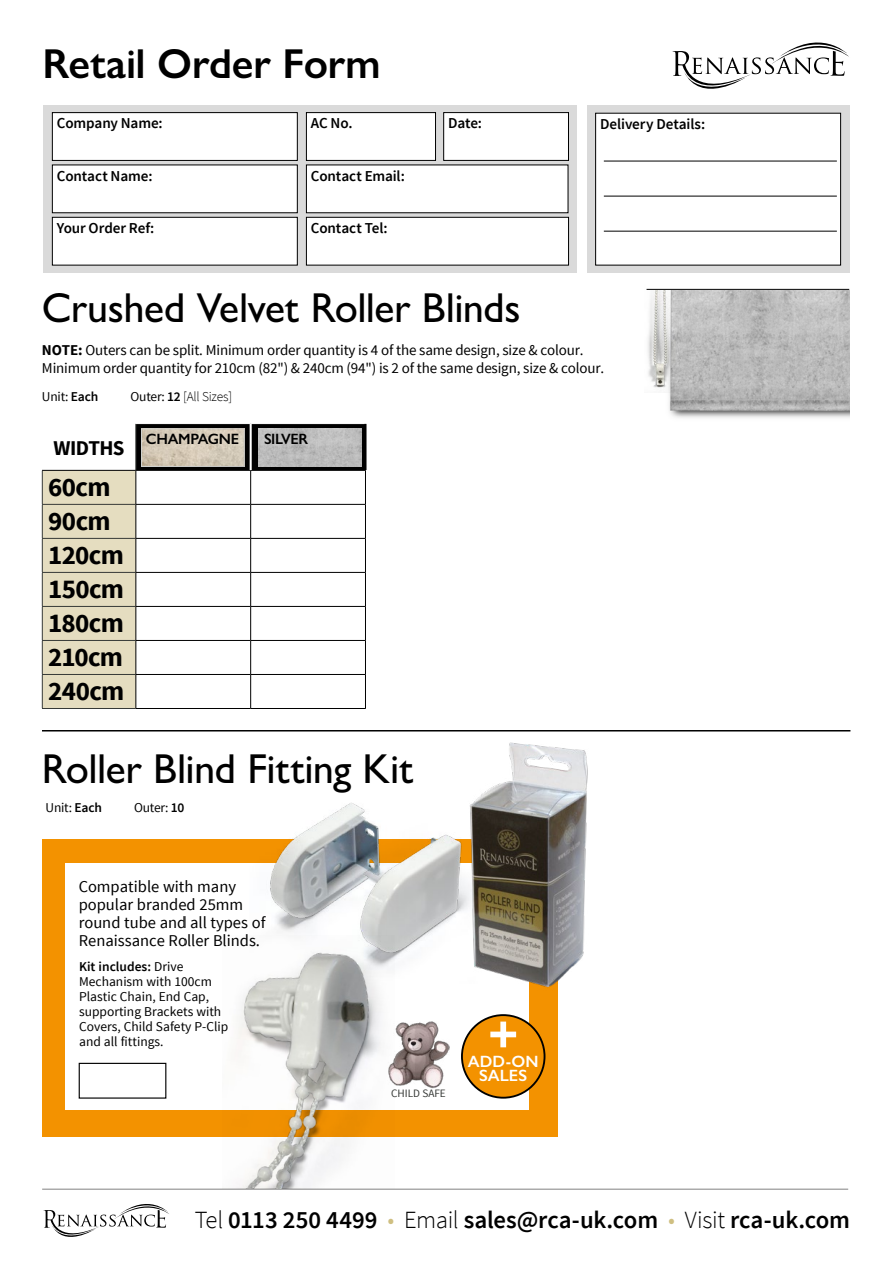
<style>
.page{position:relative;width:893px;height:1263px;background:#fff}
.page>*{position:absolute;margin:0;border:0;box-sizing:border-box;transform-origin:0 0}
.t1{font:600 52.8px "Gill Sans";color:#fff}
.t2{font:500 42px "Gill Sans Nova";letter-spacing:-.01em;color:#000}
.t3{font:600 42px "Gill Sans Nova";letter-spacing:-.005em;color:#000}
.t4{font:700 27px/34px "Source Sans Pro";letter-spacing:-.025em;color:#000}
.t5{font:600 24.75px "Source Sans Pro";letter-spacing:-.005em;color:#000}
.t6{font:700 21px "Source Sans Pro";letter-spacing:-.03em;color:#000}
.t7{font:16.5px/18px "Source Sans Pro";color:#000}
.t8{font:600 16.35px "Gill Sans";letter-spacing:.005em;color:#fff}
.t9{font:600 15.15px "Source Sans Pro";letter-spacing:-.005em;color:#000}
.t10{font:15px/18px "Source Sans Pro";letter-spacing:-.01em;color:#000}
.t11{font:600 15px "Gill Sans Nova";letter-spacing:-.03em;color:#000}
.t12{font:13.5px/15px "Source Sans Pro";color:#000}
.t13{font:300 13.5px "Source Sans Pro";letter-spacing:-.015em;color:#000}
.t14{font:11.25px "Source Sans Pro";color:#373a37}
.s1{font-weight:700}
.s2{font-weight:600}
.s3{font-weight:400}
.s4{font-weight:300}
.s5{font-weight:300;color:#cfbf81}
</style>
<div class="page">
<img style="left:669px;top:290px;width:180px;height:128px">
<img style="left:648px;top:290px;width:28px;height:103px">
<svg style="left:42px;top:424px;width:322px;height:284px"></svg>
<svg style="left:137px;top:471px;width:228px;height:237px"></svg>
<hr style="left:136px;top:424px;width:1px;height:46px;background:#373a37">
<hr style="left:42px;top:470px;width:94px;height:1px;background:#000">
<hr style="left:42px;top:471px;width:1px;height:33px;background:#373a37">
<hr style="left:42px;top:505px;width:1px;height:33px;background:#373a37">
<hr style="left:42px;top:539px;width:1px;height:33px;background:#373a37">
<hr style="left:42px;top:573px;width:1px;height:33px;background:#373a37">
<hr style="left:42px;top:607px;width:1px;height:33px;background:#373a37">
<hr style="left:42px;top:641px;width:1px;height:33px;background:#373a37">
<hr style="left:42px;top:675px;width:1px;height:33px;background:#373a37">
<hr style="left:42px;top:504px;width:94px;height:1px;background:#373a37">
<hr style="left:42px;top:538px;width:94px;height:1px;background:#373a37">
<hr style="left:42px;top:572px;width:94px;height:1px;background:#373a37">
<hr style="left:42px;top:606px;width:94px;height:1px;background:#373a37">
<hr style="left:42px;top:640px;width:94px;height:1px;background:#373a37">
<hr style="left:42px;top:674px;width:94px;height:1px;background:#373a37">
<hr style="left:42px;top:708px;width:94px;height:1px;background:#373a37">
<hr style="left:136px;top:470px;width:115px;height:1px;background:#000">
<hr style="left:136px;top:471px;width:1px;height:33px;background:#000">
<hr style="left:251px;top:470px;width:115px;height:1px;background:#000">
<hr style="left:250px;top:471px;width:1px;height:33px;background:#000">
<hr style="left:365px;top:471px;width:1px;height:33px;background:#000">
<hr style="left:136px;top:504px;width:115px;height:1px;background:#000">
<hr style="left:136px;top:505px;width:1px;height:33px;background:#000">
<hr style="left:251px;top:504px;width:115px;height:1px;background:#000">
<hr style="left:250px;top:505px;width:1px;height:33px;background:#000">
<hr style="left:365px;top:505px;width:1px;height:33px;background:#000">
<hr style="left:136px;top:538px;width:115px;height:1px;background:#000">
<hr style="left:136px;top:539px;width:1px;height:33px;background:#000">
<hr style="left:251px;top:538px;width:115px;height:1px;background:#000">
<hr style="left:250px;top:539px;width:1px;height:33px;background:#000">
<hr style="left:365px;top:539px;width:1px;height:33px;background:#000">
<hr style="left:136px;top:572px;width:115px;height:1px;background:#000">
<hr style="left:136px;top:573px;width:1px;height:33px;background:#000">
<hr style="left:251px;top:572px;width:115px;height:1px;background:#000">
<hr style="left:250px;top:573px;width:1px;height:33px;background:#000">
<hr style="left:365px;top:573px;width:1px;height:33px;background:#000">
<hr style="left:136px;top:606px;width:115px;height:1px;background:#000">
<hr style="left:136px;top:607px;width:1px;height:33px;background:#000">
<hr style="left:251px;top:606px;width:115px;height:1px;background:#000">
<hr style="left:250px;top:607px;width:1px;height:33px;background:#000">
<hr style="left:365px;top:607px;width:1px;height:33px;background:#000">
<hr style="left:136px;top:640px;width:115px;height:1px;background:#000">
<hr style="left:136px;top:641px;width:1px;height:33px;background:#000">
<hr style="left:251px;top:640px;width:115px;height:1px;background:#000">
<hr style="left:250px;top:641px;width:1px;height:33px;background:#000">
<hr style="left:365px;top:641px;width:1px;height:33px;background:#000">
<hr style="left:136px;top:674px;width:115px;height:1px;background:#000">
<hr style="left:136px;top:675px;width:1px;height:33px;background:#000">
<hr style="left:251px;top:674px;width:115px;height:1px;background:#000">
<hr style="left:250px;top:675px;width:1px;height:33px;background:#000">
<hr style="left:365px;top:675px;width:1px;height:33px;background:#000">
<hr style="left:136px;top:708px;width:115px;height:1px;background:#000">
<hr style="left:251px;top:708px;width:115px;height:1px;background:#000">
<hr style="left:250px;top:424px;width:2px;height:46px;background:#fff">
<hr style="left:364px;top:424px;width:2px;height:46px;background:#000">
<svg style="left:44px;top:1204px;width:125px;height:33px"></svg>
<hr style="left:42px;top:1189px;width:806px;height:1px;background:#000">
<hr style="left:42px;top:730px;width:808px;height:1px;background:#000">
<img style="left:143px;top:431px;width:99px;height:34px">
<div style="left:141px;top:429px;width:103px;height:38px;border:1px solid #fff"></div>
<img style="left:258px;top:429px;width:104px;height:38px">
<hr style="left:646px;top:289px;width:203px;height:1px;background:#000">
<div style="left:43px;top:839px;width:515px;height:298px;background:#f39200"></div>
<div style="left:65px;top:863px;width:464px;height:247px;background:#fff"></div>
<img style="left:270px;top:802px;width:83px;height:130px">
<img style="left:353px;top:731px;width:353px;height:305px">
<img style="left:222px;top:935px;width:173px;height:254px">
<img style="left:387px;top:1015px;width:63px;height:78px">
<div style="left:462px;top:1015px;width:82px;height:83px;background:#f39200;border-radius:50%"></div>
<div style="left:461px;top:1014px;width:84px;height:85px;border:2px solid #000;border-radius:50%"></div>
<svg style="left:673px;top:42px;width:177px;height:64px"></svg>
<svg style="left:43px;top:105px;width:534px;height:168px;fill:#dadada"></svg>
<div style="left:587px;top:105px;width:262px;height:168px;background:#dadada"></div>
<div style="left:52px;top:217px;width:245px;height:48px;background:#fff"></div>
<div style="left:52px;top:217px;width:245px;height:48px;border:1px solid #000"></div>
<div style="left:52px;top:113px;width:245px;height:47px;background:#fff"></div>
<div style="left:52px;top:112px;width:245px;height:49px;border:1px solid #000"></div>
<div style="left:306px;top:217px;width:262px;height:48px;background:#fff"></div>
<div style="left:306px;top:217px;width:263px;height:48px;border:1px solid #000"></div>
<div style="left:306px;top:165px;width:262px;height:48px;background:#fff"></div>
<div style="left:444px;top:113px;width:124px;height:47px;background:#fff"></div>
<div style="left:443px;top:112px;width:126px;height:49px;border:1px solid #000"></div>
<div style="left:52px;top:165px;width:245px;height:48px;background:#fff"></div>
<div style="left:306px;top:113px;width:129px;height:47px;background:#fff"></div>
<div style="left:306px;top:112px;width:130px;height:49px;border:1px solid #000"></div>
<div style="left:596px;top:113px;width:245px;height:152px;background:#fff"></div>
<div style="left:595px;top:113px;width:246px;height:152px;border:1px solid #000"></div>
<hr style="left:604px;top:161px;width:233px;height:1px;background:#000">
<hr style="left:604px;top:196px;width:233px;height:1px;background:#000">
<hr style="left:604px;top:231px;width:233px;height:1px;background:#000">
<div style="left:79px;top:1063px;width:87px;height:36px;border:1px solid #000"></div>
<h2 class="t3" style="left:43px;top:37px;width:340px">Retail Order Form</h2>
<p class="t9" style="left:57px;top:114px;width:107px">Company Name:</p>
<p class="t9" style="left:311px;top:114px;width:43px">AC No.</p>
<p class="t9" style="left:600px;top:114px;width:107px">Delivery Details:</p>
<p class="t9" style="left:448px;top:114px;width:35px">Date:</p>
<p class="t9" style="left:57px;top:166px;width:97px">Contact Name:</p>
<p class="t9" style="left:311px;top:166px;width:95px">Contact Email:</p>
<p class="t9" style="left:57px;top:219px;width:99px">Your Order Ref:</p>
<p class="t9" style="left:311px;top:219px;width:78px">Contact Tel:</p>
<h2 class="t2" style="left:42px;top:282px;width:480px">Crushed Velvet Roller Blinds</h2>
<p class="t10" style="left:42px;top:341px;width:564px"><span class="s1">NOTE:</span> Outers can be split. Minimum order quantity is 4 of the same design, size &amp; colour.<br>Minimum order quantity for 210cm (82") &amp; 240cm (94") is 2 of the same design, size &amp; colour.</p>
<p class="t12" style="left:42px;top:389px;width:58px">Unit: <span class="s2">Each</span></p>
<p class="t13" style="left:130px;top:388px;width:103px"><span class="s3">Outer:</span> <span class="s2">12</span> [All Sizes]</p>
<h3 class="t6" style="left:53px;top:434px;width:72px">WIDTHS</h3>
<h3 class="t4" style="left:48px;top:470px;width:78px">60cm<br>90cm<br>120cm<br>150cm<br>180cm<br>210cm<br>240cm</h3>
<p class="t11" style="left:146px;top:430px;width:95px">CHAMPAGNE</p>
<p class="t11" style="left:264px;top:430px;width:46px">SILVER</p>
<h2 class="t2" style="left:42px;top:743px;width:373px">Roller Blind Fitting Kit</h2>
<p class="t12" style="left:46px;top:801px;width:58px">Unit: <span class="s2">Each</span></p>
<p class="t12" style="left:134px;top:801px;width:52px">Outer: <span class="s2">10</span></p>
<p class="t7" style="left:79px;top:878px;width:188px">Compatible with many popular branded 25mm round tube and all types of<br>Renaissance Roller Blinds.</p>
<p class="t12" style="left:79px;top:959px;width:151px"><span class="s2">Kit includes:</span> Drive<br>Mechanism with 100cm<br>Plastic Chain, End Cap, supporting Brackets with<br>Covers, Child Safety P-Clip and all fittings.</p>
<p class="t14" style="left:391px;top:1087px;width:56px">CHILD SAFE</p>
<h1 class="t1" style="left:488px;top:1003px;width:32px">+</h1>
<p class="t8" style="left:479px;top:1066px;width:49px">SALES</p>
<p class="t8" style="left:468px;top:1052px;width:72px">ADD-ON</p>
<h3 class="t5" style="left:195px;top:1204px;width:657px"><span class="s4">Tel</span> 0113 250 4499 <span class="s5">•</span> <span class="s4">Email</span> sales@rca-uk.com <span class="s5">•</span> <span class="s4">Visit</span> rca-uk.com</h3>
</div>
